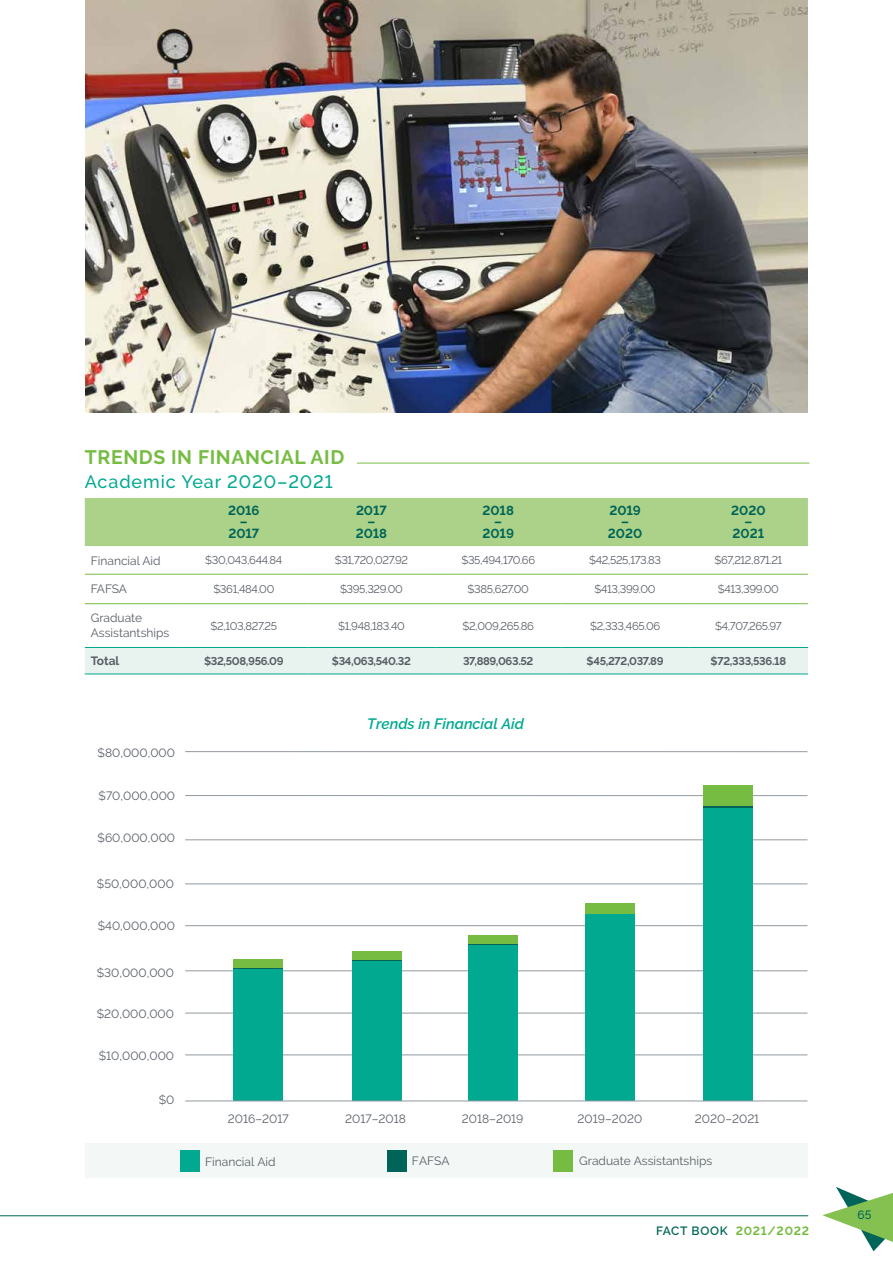
<style>
.page{position:relative;width:893px;height:1263px;background:#fff}
.page>*{position:absolute;margin:0;border:0;box-sizing:border-box;transform-origin:0 0}
.t1{font:700 19.5px "Raleway";letter-spacing:.03em;color:#76bc43}
.t2{font:500 18px "Raleway";letter-spacing:.05em;color:#00a990}
.t3{font:italic 600 15px "Raleway";color:#00a990}
.t4{font:700 13.2px/11.6px "Raleway";color:#006558;text-align:center}
.t5{font:12px/15px "Raleway";color:#585e66}
.t6{font:700 12px "Raleway";letter-spacing:.06em;color:#76bc43}
.t7{font:700 12px "Raleway";letter-spacing:-.005em;color:#585e66}
.t8{font:500 12px "Raleway";color:#006558}
.t9{font:11.25px "Raleway";letter-spacing:-.03em;color:#585e66}
.t10{font:700 11.25px "Raleway";letter-spacing:-.03em;color:#585e66}
.s1{font-weight:600;color:#006558}
</style>
<div class="page">
<hr style="left:0;top:1215px;width:808px;height:1px;background:#006558">
<div style="left:468px;top:935px;width:50px;height:9px;background:#76bc43"></div>
<div style="left:352px;top:951px;width:50px;height:9px;background:#76bc43"></div>
<hr style="left:357px;top:463px;width:452px;height:1px;background:#76bc43">
<div style="left:85px;top:498px;width:723px;height:48px;background:#acd289"></div>
<div style="left:85px;top:648px;width:723px;height:26px;background:#e8f2ee"></div>
<hr style="left:85px;top:647px;width:95px;height:1px;background:#00a990">
<hr style="left:180px;top:647px;width:128px;height:1px;background:#00a990">
<hr style="left:308px;top:647px;width:127px;height:1px;background:#00a990">
<hr style="left:435px;top:647px;width:126px;height:1px;background:#00a990">
<hr style="left:561px;top:647px;width:128px;height:1px;background:#00a990">
<hr style="left:689px;top:647px;width:119px;height:1px;background:#00a990">
<hr style="left:85px;top:674px;width:95px;height:1px;background:#00a990">
<hr style="left:180px;top:674px;width:128px;height:1px;background:#00a990">
<hr style="left:308px;top:674px;width:127px;height:1px;background:#00a990">
<hr style="left:435px;top:674px;width:126px;height:1px;background:#00a990">
<hr style="left:561px;top:674px;width:128px;height:1px;background:#00a990">
<hr style="left:689px;top:674px;width:119px;height:1px;background:#00a990">
<hr style="left:85px;top:574px;width:95px;height:1px;background:#76bc43">
<hr style="left:180px;top:574px;width:128px;height:1px;background:#76bc43">
<hr style="left:308px;top:574px;width:127px;height:1px;background:#76bc43">
<hr style="left:435px;top:574px;width:126px;height:1px;background:#76bc43">
<hr style="left:561px;top:574px;width:128px;height:1px;background:#76bc43">
<hr style="left:689px;top:574px;width:119px;height:1px;background:#76bc43">
<hr style="left:85px;top:603px;width:95px;height:1px;background:#76bc43">
<hr style="left:180px;top:603px;width:128px;height:1px;background:#76bc43">
<hr style="left:308px;top:603px;width:127px;height:1px;background:#76bc43">
<hr style="left:435px;top:603px;width:126px;height:1px;background:#76bc43">
<hr style="left:561px;top:603px;width:128px;height:1px;background:#76bc43">
<hr style="left:689px;top:603px;width:119px;height:1px;background:#76bc43">
<hr style="left:185px;top:839px;width:622px;height:1px;background:#9299a0">
<hr style="left:185px;top:884px;width:622px;height:1px;background:#9299a0">
<hr style="left:185px;top:925px;width:622px;height:1px;background:#9299a0">
<hr style="left:185px;top:970px;width:622px;height:1px;background:#9299a0">
<hr style="left:185px;top:1013px;width:622px;height:1px;background:#9299a0">
<div style="left:85px;top:1144px;width:723px;height:34px;background:#f3f8f6"></div>
<div style="left:181px;top:1150px;width:19px;height:21px;background:#00a990"></div>
<div style="left:387px;top:1150px;width:20px;height:21px;background:#006558"></div>
<div style="left:554px;top:1150px;width:19px;height:21px;background:#76bc43"></div>
<hr style="left:185px;top:795px;width:622px;height:1px;background:#9299a0">
<hr style="left:185px;top:751px;width:622px;height:1px;background:#9299a0">
<hr style="left:185px;top:1055px;width:622px;height:1px;background:#9299a0">
<hr style="left:703px;top:806px;width:50px;height:3px;background:#006558">
<hr style="left:585px;top:913px;width:50px;height:2px;background:#006558">
<hr style="left:468px;top:944px;width:50px;height:1px;background:#006558">
<hr style="left:352px;top:960px;width:50px;height:1px;background:#006558">
<hr style="left:233px;top:968px;width:50px;height:1px;background:#006558">
<div style="left:703px;top:785px;width:50px;height:21px;background:#76bc43"></div>
<div style="left:585px;top:903px;width:50px;height:10px;background:#76bc43"></div>
<div style="left:233px;top:959px;width:50px;height:9px;background:#76bc43"></div>
<div style="left:703px;top:809px;width:50px;height:292px;background:#00a990"></div>
<div style="left:585px;top:915px;width:50px;height:186px;background:#00a990"></div>
<div style="left:468px;top:945px;width:50px;height:156px;background:#00a990"></div>
<div style="left:352px;top:961px;width:50px;height:140px;background:#00a990"></div>
<div style="left:233px;top:969px;width:50px;height:132px;background:#00a990"></div>
<hr style="left:185px;top:1101px;width:622px;height:1px;background:#9299a0">
<img style="left:85px;top:0;width:723px;height:412px">
<svg style="left:822px;top:1187px;width:71px;height:64px"></svg>
<h1 class="t1" style="left:85px;top:446px;width:261px">TRENDS IN FINANCIAL AID</h1>
<h2 class="t2" style="left:85px;top:471px;width:249px">Academic Year 2020–2021</h2>
<p class="t4" style="left:228px;top:504px;width:33px">2016 –<br>2017</p>
<p class="t4" style="left:356px;top:504px;width:33px">2017 –<br>2018</p>
<p class="t4" style="left:482px;top:504px;width:33px">2018 –<br>2019</p>
<p class="t4" style="left:608px;top:504px;width:36px">2019 –<br>2020</p>
<p class="t4" style="left:731px;top:504px;width:36px">2020 –<br>2021</p>
<p class="t5" style="left:91px;top:553px;width:71px">Financial Aid</p>
<p class="t9" style="left:205px;top:554px;width:79px">$30,043,644.84</p>
<p class="t9" style="left:335px;top:554px;width:75px">$31,720,027.92</p>
<p class="t9" style="left:461px;top:554px;width:75px">$35,494,170.66</p>
<p class="t9" style="left:589px;top:554px;width:74px">$42,525,173.83</p>
<p class="t9" style="left:715px;top:554px;width:69px">$67,212,871.21</p>
<p class="t5" style="left:91px;top:582px;width:38px">FAFSA</p>
<p class="t9" style="left:213px;top:582px;width:62px">$361,484.00</p>
<p class="t9" style="left:340px;top:582px;width:64px">$395,329.00</p>
<p class="t9" style="left:468px;top:582px;width:63px">$385,627.00</p>
<p class="t9" style="left:594px;top:582px;width:63px">$413,399.00</p>
<p class="t9" style="left:718px;top:582px;width:63px">$413,399.00</p>
<p class="t5" style="left:91px;top:611px;width:80px">Graduate<br>Assistantships</p>
<p class="t9" style="left:211px;top:619px;width:68px">$2,103,827.25</p>
<p class="t9" style="left:338px;top:619px;width:68px">$1,948,183.40</p>
<p class="t9" style="left:462px;top:619px;width:73px">$2,009,265.86</p>
<p class="t9" style="left:590px;top:619px;width:72px">$2,333,465.06</p>
<p class="t9" style="left:715px;top:619px;width:68px">$4,707,265.97</p>
<p class="t7" style="left:91px;top:654px;width:30px">Total</p>
<p class="t10" style="left:204px;top:654px;width:81px">$32,508,956.09</p>
<p class="t10" style="left:332px;top:654px;width:80px">$34,063,540.32</p>
<p class="t10" style="left:463px;top:654px;width:72px">37,889,063.52</p>
<p class="t10" style="left:587px;top:654px;width:78px">$45,272,037.89</p>
<p class="t10" style="left:711px;top:654px;width:77px">$72,333,536.18</p>
<p class="t5" style="left:98px;top:745px;width:79px">$80,000,000</p>
<p class="t5" style="left:99px;top:788px;width:78px">$70,000,000</p>
<p class="t5" style="left:98px;top:830px;width:79px">$60,000,000</p>
<p class="t5" style="left:97px;top:876px;width:78px">$50,000,000</p>
<p class="t5" style="left:98px;top:918px;width:79px">$40,000,000</p>
<p class="t5" style="left:97px;top:965px;width:79px">$30,000,000</p>
<p class="t5" style="left:97px;top:1006px;width:79px">$20,000,000</p>
<p class="t5" style="left:99px;top:1048px;width:77px">$10,000,000</p>
<p class="t5" style="left:159px;top:1093px;width:17px">$0</p>
<p class="t3" style="left:367px;top:715px;width:158px">Trends in Financial Aid</p>
<p class="t5" style="left:228px;top:1111px;width:62px">2016–2017</p>
<p class="t5" style="left:345px;top:1111px;width:62px">2017–2018</p>
<p class="t5" style="left:462px;top:1111px;width:63px">2018–2019</p>
<p class="t5" style="left:578px;top:1111px;width:66px">2019–2020</p>
<p class="t5" style="left:695px;top:1111px;width:66px">2020–2021</p>
<p class="t5" style="left:205px;top:1154px;width:72px">Financial Aid</p>
<p class="t5" style="left:412px;top:1153px;width:39px">FAFSA</p>
<p class="t5" style="left:579px;top:1153px;width:134px">Graduate Assistantships</p>
<p class="t6" style="left:656px;top:1224px;width:155px"><span class="s1">FACT BOOK</span> 2021/2022</p>
<p class="t8" style="left:857px;top:1208px;width:15px">65</p>
</div>
